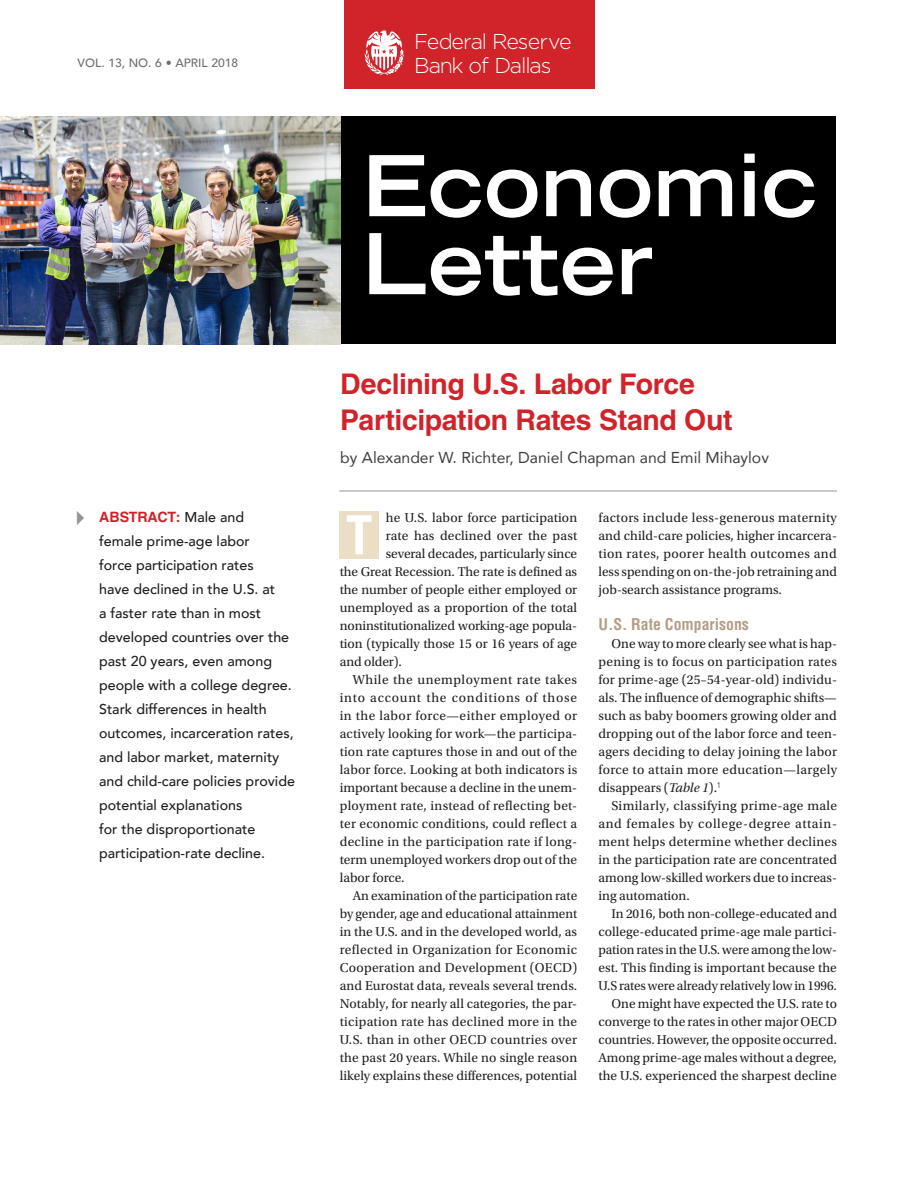
<style>
.page{position:relative;width:918px;height:1188px;background:#fff}
.page>*{position:absolute;margin:0;border:0;box-sizing:border-box;transform-origin:0 0}
.t1{font:700 expanded 84px/78px "Trade Gothic LT Std";letter-spacing:.005em;color:#fff}
.t2{font:700 54px "Trade Gothic LT Std";color:#fff}
.FrontPageTitle{font:700 28.5px "Helvetica LT Std";letter-spacing:-.015em;color:#d1232a}
.t3{font:300 21.45px/23.5px "Gotham";letter-spacing:-.055em;color:#fff}
.Author{font:15.75px "Avenir";color:#3e3e3f}
.Subhead{font:700 condensed 15.75px "Helvetica LT Std";color:#b39e86}
.EconLetterAbstract{font:500 14.25px/24px "Avenir";color:#231f20}
.BodyText{font:13.5px/18px "Utopia Std";color:#231f20;text-align:justify}
.Body-NoIndent{font:13.5px "Utopia Std";letter-spacing:-.005em;color:#231f20}
.Body-NoIndent-2{font:13.5px "Utopia Std";letter-spacing:.015em;color:#231f20}
.VolumeDate{font:500 12px "Avenir";color:#6c6d70}
.s1{font-family:"Helvetica LT Std";font-weight:700;color:#d1232a}
.s2{font-style:italic}
</style>
<div class="page">
<hr style="left:339px;top:491px;width:498px;height:1px;background:#939598">
<div style="left:338px;top:117px;width:498px;height:227px;background:#000001"></div>
<div style="left:339px;top:511px;width:40px;height:48px;background:#eadfc6"></div>
<div style="left:345px;top:0;width:250px;height:89px;background:#d1232a"></div>
<svg style="left:365px;top:30px;width:39px;height:45px"></svg>
<img style="left:0;top:117px;width:340px;height:227px">
<p class="VolumeDate" style="left:78px;top:53px;width:162px">VOL. 13, NO. 6 • APRIL 2018</p>
<p class="EconLetterAbstract" style="left:99px;top:504px;width:197px"><span class="s1">ABSTRACT:</span> Male and<br>female prime-age labor<br>force participation rates<br>have declined in the U.S. at<br>a faster rate than in most developed countries over the past 20 years, even among people with a college degree.<br>Stark differences in health outcomes, incarceration rates, and labor market, maternity and child-care policies provide potential explanations<br>for the disproportionate participation-rate decline.</p>
<h3 class="t3" style="left:414px;top:29px;width:159px">Federal Reserve<br>Bank of Dallas</h3>
<h1 class="t1" style="left:362px;top:145px;width:457px">Economic<br>Letter</h1>
<p class="FrontPageTitle" style="left:340px;top:367px;width:356px">Declining U.S. Labor Force</p>
<p class="FrontPageTitle" style="left:340px;top:403px;width:394px">Participation Rates Stand Out</p>
<p class="Author" style="left:340px;top:445px;width:430px">by Alexander W. Richter, Daniel Chapman and Emil Mihaylov</p>
<p class="Body-NoIndent" style="left:386px;top:510px;width:193px">he U.S. labor force participation</p>
<p class="Body-NoIndent-2" style="left:386px;top:528px;width:193px">rate has declined over the past</p>
<p class="Body-NoIndent" style="left:386px;top:546px;width:193px">several decades, particularly since</p>
<p class="Body-NoIndent" style="left:340px;top:564px;width:239px">the Great Recession. The rate is defined as</p>
<p class="Body-NoIndent" style="left:340px;top:582px;width:239px">the number of people either employed or</p>
<p class="Body-NoIndent" style="left:340px;top:600px;width:239px">unemployed as a proportion of the total</p>
<p class="Body-NoIndent" style="left:340px;top:618px;width:239px">noninstitutionalized working-age popula-</p>
<p class="Body-NoIndent" style="left:340px;top:636px;width:239px">tion (typically those 15 or 16 years of age</p>
<p class="Body-NoIndent" style="left:340px;top:654px;width:64px">and older).</p>
<p class="BodyText" style="left:340px;top:671px;width:239px;text-indent:13px">While the unemployment rate takes into account the conditions of those in the labor force—either employed or actively looking for work—the participa&shy;tion rate captures those in and out of the labor force. Looking at both indicators is important because a decline in the unem&shy;ployment rate, instead of reflecting bet&shy;ter economic conditions, could reflect a decline in the participation rate if long&shy;term unemployed workers drop out of the labor force.</p>
<p class="BodyText" style="left:340px;top:887px;width:239px;text-indent:13px">An examination of the participation rate by gender, age and educational attainment in the U.S. and in the developed world, as reflected in Organization for Economic Cooperation and Development (OECD) and Eurostat data, reveals several trends.<br>Notably, for nearly all categories, the par&shy;ticipation rate has declined more in the U.S. than in other OECD countries over the past 20 years. While no single reason likely explains these differences, potential</p>
<h2 class="t2" style="left:346px;top:502px;width:28px">T</h2>
<p class="BodyText" style="left:598px;top:509px;width:240px">factors include less-generous maternity and child-care policies, higher incarcera&shy;tion rates, poorer health outcomes and less spending on on-the-job retraining and job-search assistance programs.</p>
<p class="Subhead" style="left:598px;top:614px;width:152px">U.S. Rate Comparisons</p>
<p class="BodyText" style="left:598px;top:635px;width:240px;text-indent:13px">One way to more clearly see what is hap&shy;pening is to focus on participation rates for prime-age (25–54-year-old) individu&shy;als. The influence of demographic shifts— such as baby boomers growing older and dropping out of the labor force and teen&shy;agers deciding to delay joining the labor force to attain more education—largely disappears (<span class="s2">Table 1</span>).<sup>1</sup></p>
<p class="BodyText" style="left:598px;top:797px;width:240px;text-indent:13px">Similarly, classifying prime-age male and females by college-degree attain&shy;ment helps determine whether declines in the participation rate are concentrated among low-skilled workers due to increas&shy;ing automation.</p>
<p class="BodyText" style="left:598px;top:905px;width:240px;text-indent:13px">In 2016, both non-college-educated and college-educated prime-age male partici&shy;pation rates in the U.S. were among the low&shy;est. This finding is important because the U.S rates were already relatively low in 1996.</p>
<p class="BodyText" style="left:598px;top:995px;width:240px;text-indent:13px">One might have expected the U.S. rate to converge to the rates in other major OECD countries. However, the opposite occurred.<br>Among prime-age males without a degree, the U.S. experienced the sharpest decline</p>
</div>
